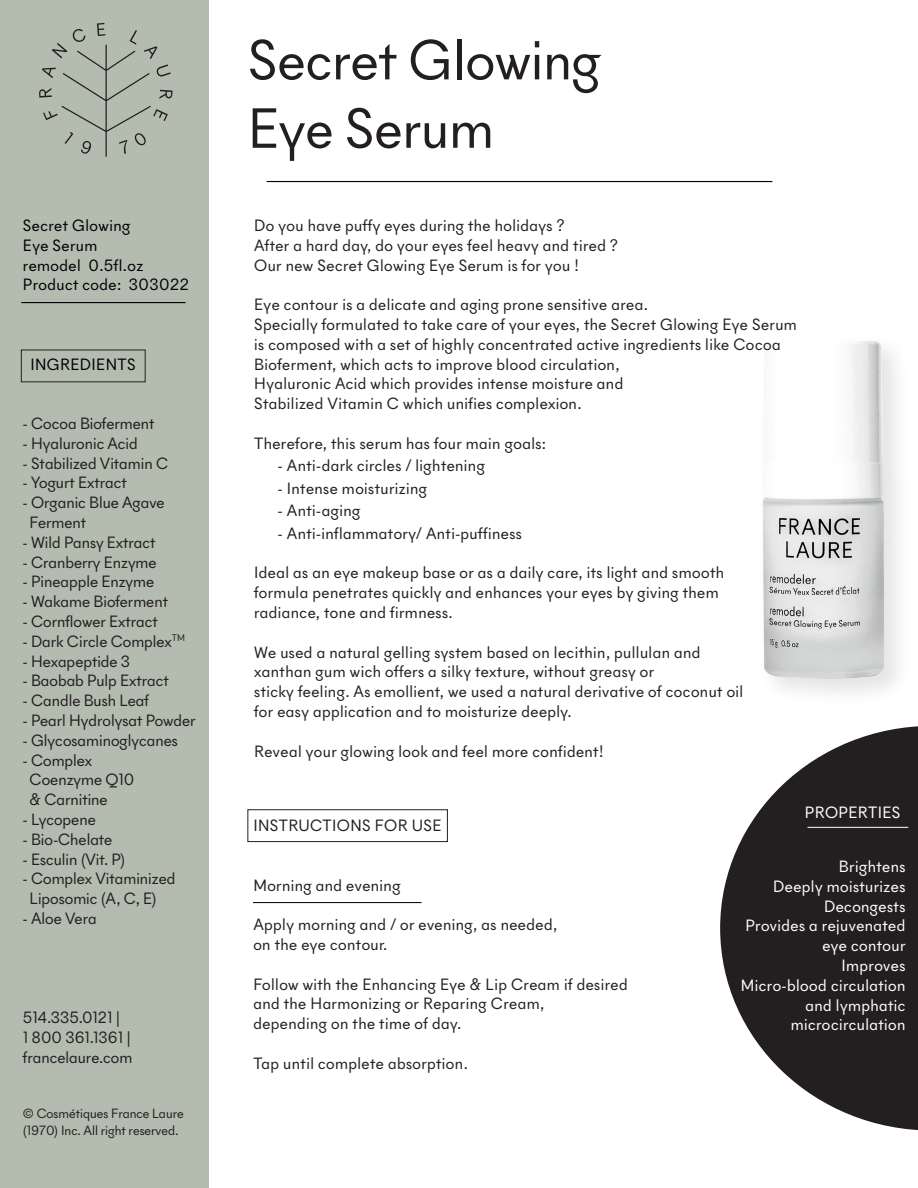
<style>
.page{position:relative;width:918px;height:1188px;background:#fff}
.page>*{position:absolute;margin:0;border:0;box-sizing:border-box;transform-origin:0 0}
.t1{font:57px/68.4px "New Paris Skyline";color:#231f20}
.t2{font:16.5px/19.8px "New Paris Skyline";letter-spacing:.025em;color:#231f20}
.t3{font:16.5px/19.8px "New Paris Skyline";color:#231f20}
.t4{font:16.5px/19.8px "New Paris Skyline";letter-spacing:.025em;color:#fff;text-align:right}
.t5{font:16.5px/19.8px "New Paris Skyline";letter-spacing:.025em;color:#000001}
.t6{font:13.5px/16.2px "New Paris Skyline";color:#231f20}
</style>
<div class="page">
<img style="left:762px;top:341px;width:136px;height:352px">
<svg style="left:720px;top:726px;width:198px;height:404px;fill:#231f20"></svg>
<hr style="left:267px;top:181px;width:505px;height:1px;background:#000001">
<div style="left:0;top:0;width:208px;height:1188px;background:#b4bcb0"></div>
<hr style="left:21px;top:302px;width:165px;height:1px;background:#000001">
<div style="left:21px;top:350px;width:125px;height:32px;border:1px solid #231f20"></div>
<hr style="left:808px;top:827px;width:100px;height:1px;background:#fff">
<hr style="left:253px;top:902px;width:168px;height:1px;background:#000001">
<div style="left:247px;top:809px;width:201px;height:33px;border:1px solid #231f20"></div>
<svg style="left:39px;top:23px;width:134px;height:134px"></svg>
<p class="t5" style="left:23px;top:215px;width:168px">Secret Glowing<br>Eye Serum<br>remodel 0.5fl.oz<br>Product code: 303022</p>
<p class="t5" style="left:30px;top:354px;width:107px">INGREDIENTS</p>
<p class="t3" style="left:23px;top:413px;width:133px">- Cocoa Bioferment</p>
<p class="t3" style="left:23px;top:433px;width:116px">- Hyaluronic Acid</p>
<p class="t3" style="left:23px;top:453px;width:147px">- Stabilized Vitamin C</p>
<p class="t3" style="left:23px;top:473px;width:105px">- Yogurt Extract</p>
<p class="t3" style="left:30px;top:493px;width:137px;text-indent:-7px">- Organic Blue Agave<br>Ferment</p>
<p class="t3" style="left:23px;top:532px;width:134px">- Wild Pansy Extract</p>
<p class="t3" style="left:23px;top:552px;width:135px">- Cranberry Enzyme</p>
<p class="t3" style="left:23px;top:572px;width:133px">- Pineapple Enzyme</p>
<p class="t3" style="left:23px;top:592px;width:147px">- Wakame Bioferment</p>
<p class="t3" style="left:23px;top:611px;width:136px">- Cornflower Extract</p>
<p class="t3" style="left:23px;top:631px;width:164px">- Dark Circle Complex<sup>TM</sup></p>
<p class="t3" style="left:23px;top:651px;width:109px">- Hexapeptide 3</p>
<p class="t3" style="left:23px;top:671px;width:147px">- Baobab Pulp Extract</p>
<p class="t3" style="left:23px;top:691px;width:128px">- Candle Bush Leaf</p>
<p class="t3" style="left:23px;top:710px;width:174px">- Pearl Hydrolysat Powder</p>
<p class="t3" style="left:23px;top:730px;width:157px">- Glycosaminoglycanes</p>
<p class="t3" style="left:30px;top:750px;width:106px;text-indent:-7px">- Complex<br>Coenzyme Q10 &amp; Carnitine</p>
<p class="t3" style="left:23px;top:809px;width:74px">- Lycopene</p>
<p class="t3" style="left:23px;top:829px;width:91px">- Bio-Chelate</p>
<p class="t3" style="left:23px;top:849px;width:104px">- Esculin (Vit. P)</p>
<p class="t3" style="left:30px;top:869px;width:147px;text-indent:-7px">- Complex Vitaminized<br>Liposomic (A, C, E)</p>
<p class="t3" style="left:23px;top:908px;width:75px">- Aloe Vera</p>
<p class="t3" style="left:23px;top:1007px;width:111px">514.335.0121 |<br>1 800 361.1361 | francelaure.com</p>
<p class="t6" style="left:23px;top:1106px;width:162px">© Cosmétiques France Laure (1970) Inc. All right reserved.</p>
<h1 class="t1" style="left:248px;top:25px;width:354px">Secret Glowing<br>Eye Serum</h1>
<p class="t2" style="left:254px;top:215px;width:365px">Do you have puffy eyes during the holidays ?<br>After a hard day, do your eyes feel heavy and tired ?<br>Our new Secret Glowing Eye Serum is for you !</p>
<p class="t2" style="left:254px;top:295px;width:544px">Eye contour is a delicate and aging prone sensitive area.<br>Specially formulated to take care of your eyes, the Secret Glowing Eye Serum is composed with a set of highly concentrated active ingredients like Cocoa Bioferment, which acts to improve blood circulation,<br>Hyaluronic Acid which provides intense moisture and<br>Stabilized Vitamin C which unifies complexion.</p>
<p class="t2" style="left:254px;top:433px;width:293px">Therefore, this serum has four main goals:</p>
<p class="t2" style="left:278px;top:456px;width:209px">- Anti-dark circles / lightening</p>
<p class="t2" style="left:278px;top:478px;width:151px">- Intense moisturizing</p>
<p class="t2" style="left:278px;top:501px;width:84px">- Anti-aging</p>
<p class="t2" style="left:278px;top:523px;width:246px">- Anti-inflammatory/ Anti-puffiness</p>
<p class="t2" style="left:254px;top:563px;width:471px">Ideal as an eye makeup base or as a daily care, its light and smooth formula penetrates quickly and enhances your eyes by giving them radiance, tone and firmness.</p>
<p class="t2" style="left:254px;top:642px;width:491px">We used a natural gelling system based on lecithin, pullulan and xanthan gum wich offers a silky texture, without greasy or<br>sticky feeling. As emollient, we used a natural derivative of coconut oil for easy application and to moisturize deeply.</p>
<p class="t2" style="left:254px;top:741px;width:351px">Reveal your glowing look and feel more confident!</p>
<p class="t2" style="left:253px;top:816px;width:190px">INSTRUCTIONS FOR USE</p>
<p class="t4" style="left:805px;top:803px;width:97px">PROPERTIES</p>
<p class="t2" style="left:253px;top:875px;width:149px">Morning and evening</p>
<p class="t2" style="left:253px;top:915px;width:305px">Apply morning and / or evening, as needed, on the eye contour.</p>
<p class="t2" style="left:253px;top:974px;width:376px">Follow with the Enhancing Eye &amp; Lip Cream if desired and the Harmonizing or Reparing Cream,<br>depending on the time of day.</p>
<p class="t2" style="left:253px;top:1053px;width:216px">Tap until complete absorption.</p>
<p class="t4" style="left:741px;top:856px;width:166px">Brightens<br>Deeply moisturizes<br>Decongests<br>Provides a rejuvenated eye contour<br>Improves<br>Micro-blood circulation and lymphatic microcirculation</p>
</div>
